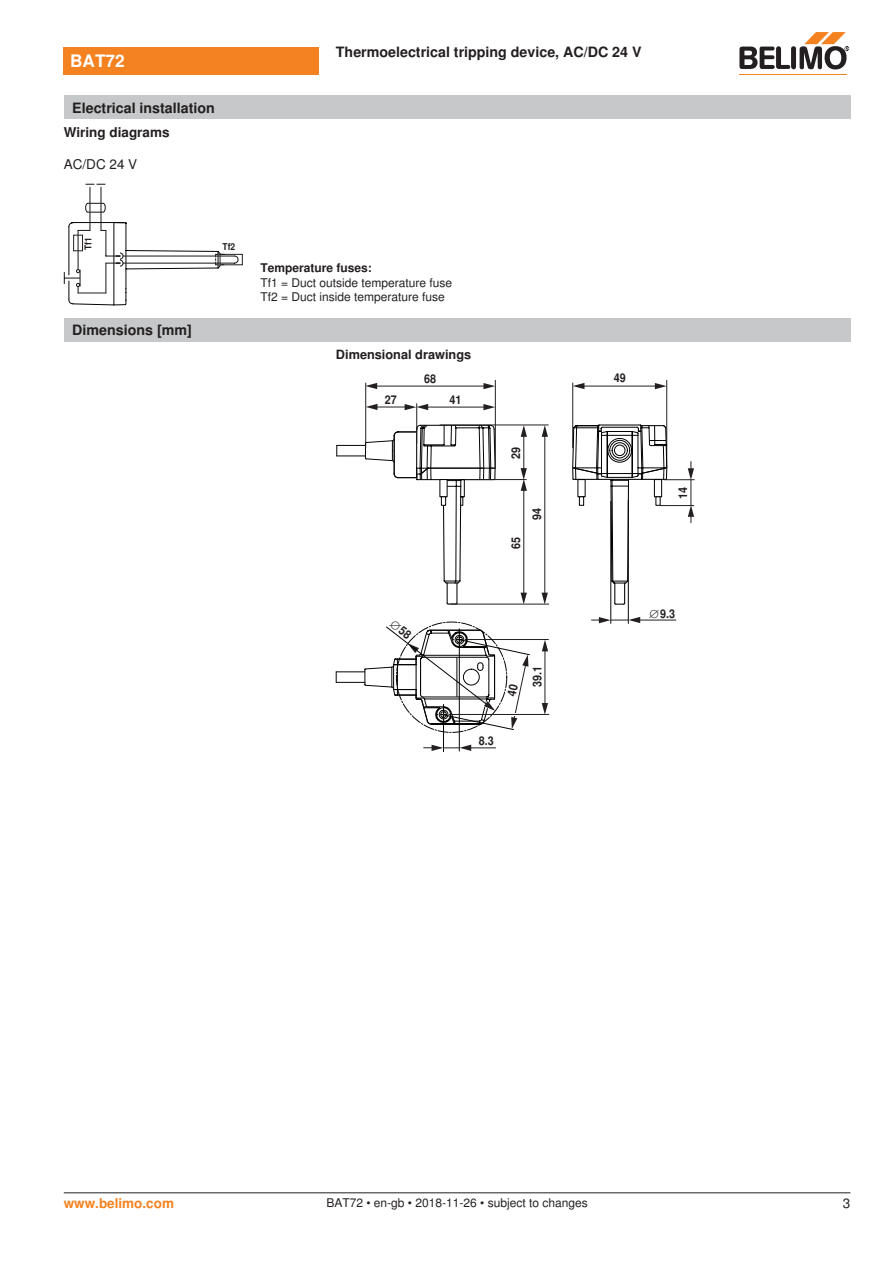
<style>
.page{position:relative;width:893px;height:1263px;background:#fff}
.page>*{position:absolute;margin:0;border:0;box-sizing:border-box;transform-origin:0 0}
.t1{font:700 17.25px "Nimbus Sans BEL";color:#fff}
.t2{font:700 14.25px "Nimbus Sans BEL";color:#231f20}
.t3{font:700 13.5px "Nimbus Sans BEL";color:#231f20}
.t4{font:700 13.5px "Nimbus Sans BEL";color:#f58220}
.Anschluss_Schema_Bas{font:13.5px "Nimbus Sans BEL";color:#231f20}
.Rechtsbündig_Footer{font:13.5px "Nimbus Sans BEL";color:#231f20}
.t5{font:700 12.75px "Nimbus Sans BEL";color:#231f20}
.Legende{font:12px/14.4px "Nimbus Sans BEL";color:#231f20}
.Footer_EU_center{font:12px "Nimbus Sans BEL";color:#231f20}
.t6{font:700 12px "Nimbus Sans BEL";color:#231f20;scale:.9 1}
.Anschluss_Schema_Bas-2{font:700 12px "Nimbus Sans BEL";color:#231f20}
.t7{font:700 12px "Nimbus Sans BEL";color:#231f20}
.t8{font:700 9.45px "Nimbus Sans BEL";color:#231f20;scale:.9 1}
</style>
<div class="page">
<svg style="left:64px;top:184px;width:179px;height:121px"></svg>
<div style="left:64px;top:318px;width:786px;height:24px;background:#c7c8ca"></div>
<hr style="left:628px;top:500px;width:1px;height:123px;background:#050504">
<hr style="left:611px;top:501px;width:1px;height:122px;background:#050504">
<hr style="left:416px;top:404px;width:1px;height:39px;background:#231f20">
<hr style="left:365px;top:383px;width:1px;height:65px;background:#231f20">
<hr style="left:376px;top:386px;width:109px;height:1px;background:#231f20">
<svg style="left:483px;top:383px;width:12px;height:6px"></svg>
<svg style="left:365px;top:383px;width:12px;height:6px"></svg>
<hr style="left:495px;top:380px;width:1px;height:88px;background:#231f20">
<hr style="left:572px;top:383px;width:1px;height:65px;background:#231f20">
<hr style="left:578px;top:386px;width:83px;height:1px;background:#231f20">
<svg style="left:655px;top:383px;width:11px;height:6px"></svg>
<svg style="left:573px;top:383px;width:11px;height:6px"></svg>
<hr style="left:666px;top:380px;width:1px;height:88px;background:#231f20">
<hr style="left:427px;top:407px;width:58px;height:1px;background:#231f20">
<svg style="left:483px;top:404px;width:12px;height:6px"></svg>
<hr style="left:450px;top:604px;width:99px;height:1px;background:#231f20">
<hr style="left:545px;top:435px;width:1px;height:160px;background:#231f20">
<hr style="left:440px;top:425px;width:108px;height:1px;background:#231f20">
<svg style="left:542px;top:425px;width:6px;height:12px"></svg>
<svg style="left:542px;top:593px;width:6px;height:11px"></svg>
<hr style="left:634px;top:620px;width:42px;height:1px;background:#231f20">
<svg style="left:591px;top:617px;width:49px;height:6px"></svg>
<hr style="left:459px;top:629px;width:1px;height:122px;background:#050504">
<hr style="left:443px;top:704px;width:1px;height:48px;background:#050504">
<hr style="left:465px;top:748px;width:31px;height:1px;background:#231f20">
<svg style="left:424px;top:745px;width:47px;height:6px"></svg>
<hr style="left:375px;top:407px;width:33px;height:1px;background:#231f20">
<svg style="left:405px;top:404px;width:23px;height:6px"></svg>
<svg style="left:366px;top:404px;width:11px;height:6px"></svg>
<svg style="left:572px;top:424px;width:96px;height:181px"></svg>
<div style="left:654px;top:479px;width:8px;height:18px;background:#fff;border:1px solid #000"></div>
<svg style="left:655px;top:496px;width:6px;height:10px"></svg>
<svg style="left:577px;top:479px;width:9px;height:18px"></svg>
<div style="left:579px;top:497px;width:5px;height:8px;background:#fff"></div>
<div style="left:579px;top:496px;width:5px;height:10px;border:1px solid #000"></div>
<hr style="left:659px;top:505px;width:35px;height:1px;background:#231f20">
<svg style="left:688px;top:461px;width:6px;height:62px"></svg>
<hr style="left:664px;top:479px;width:30px;height:1px;background:#231f20">
<hr style="left:545px;top:648px;width:1px;height:58px;background:#231f20">
<hr style="left:467px;top:639px;width:81px;height:1px;background:#231f20">
<svg style="left:542px;top:640px;width:6px;height:11px"></svg>
<svg style="left:542px;top:703px;width:6px;height:11px"></svg>
<hr style="left:451px;top:714px;width:98px;height:1px;background:#231f20">
<div style="left:64px;top:47px;width:255px;height:27px;background:#f58220"></div>
<hr style="left:739px;top:74px;width:107px;height:1px;background:#f58220">
<svg style="left:739px;top:32px;width:110px;height:38px"></svg>
<div style="left:64px;top:96px;width:786px;height:23px;background:#c7c8ca"></div>
<hr style="left:64px;top:1192px;width:786px;height:1px;background:#231f20">
<svg style="left:336px;top:424px;width:194px;height:306px"></svg>
<p class="t1" style="left:70px;top:51px;width:56px">BAT72</p>
<p class="t2" style="left:72px;top:99px;width:144px">Electrical installation</p>
<p class="t3" style="left:64px;top:125px;width:107px">Wiring diagrams</p>
<p class="Anschluss_Schema_Bas" style="left:64px;top:156px;width:75px">AC/DC 24 V</p>
<p class="t2" style="left:336px;top:44px;width:307px">Thermoelectrical tripping device, AC/DC 24 V</p>
<p class="t8" style="left:83px;top:250px;width:16px;rotate:-90deg">Tf1</p>
<p class="t8" style="left:222px;top:242px;width:16px">Tf2</p>
<p class="t2" style="left:72px;top:322px;width:121px">Dimensions [mm]</p>
<p class="Anschluss_Schema_Bas-2" style="left:260px;top:261px;width:113px">Temperature fuses:</p>
<p class="Legende" style="left:260px;top:276px;width:193px">Tf1 = Duct outside temperature fuse<br>Tf2 = Duct inside temperature fuse</p>
<p class="t5" style="left:336px;top:347px;width:137px">Dimensional drawings</p>
<p class="t6" style="left:424px;top:371px;width:15px">68</p>
<p class="t6" style="left:614px;top:371px;width:15px">49</p>
<p class="t6" style="left:450px;top:392px;width:15px">41</p>
<p class="t6" style="left:385px;top:392px;width:15px">27</p>
<p class="t6" style="left:509px;top:459px;width:15px;rotate:-90deg">29</p>
<p class="t6" style="left:509px;top:549px;width:15px;rotate:-90deg">65</p>
<p class="t6" style="left:530px;top:520px;width:15px;rotate:-90deg">94</p>
<p class="t6" style="left:676px;top:498px;width:15px;rotate:-90deg">14</p>
<p class="t6" style="left:479px;top:734px;width:18px">8.3</p>
<p class="t6" style="left:530px;top:687px;width:25px;rotate:-90deg">39.1</p>
<p class="t7" style="left:648px;top:607px;width:29px">∅9.3</p>
<p class="t4" style="left:64px;top:1195px;width:112px">www.belimo.com</p>
<p class="Footer_EU_center" style="left:326px;top:1196px;width:263px">BAT72 • en-gb • 2018-11-26 • subject to changes</p>
<p class="Rechtsbündig_Footer" style="left:843px;top:1195px;width:9px">3</p>
</div>
